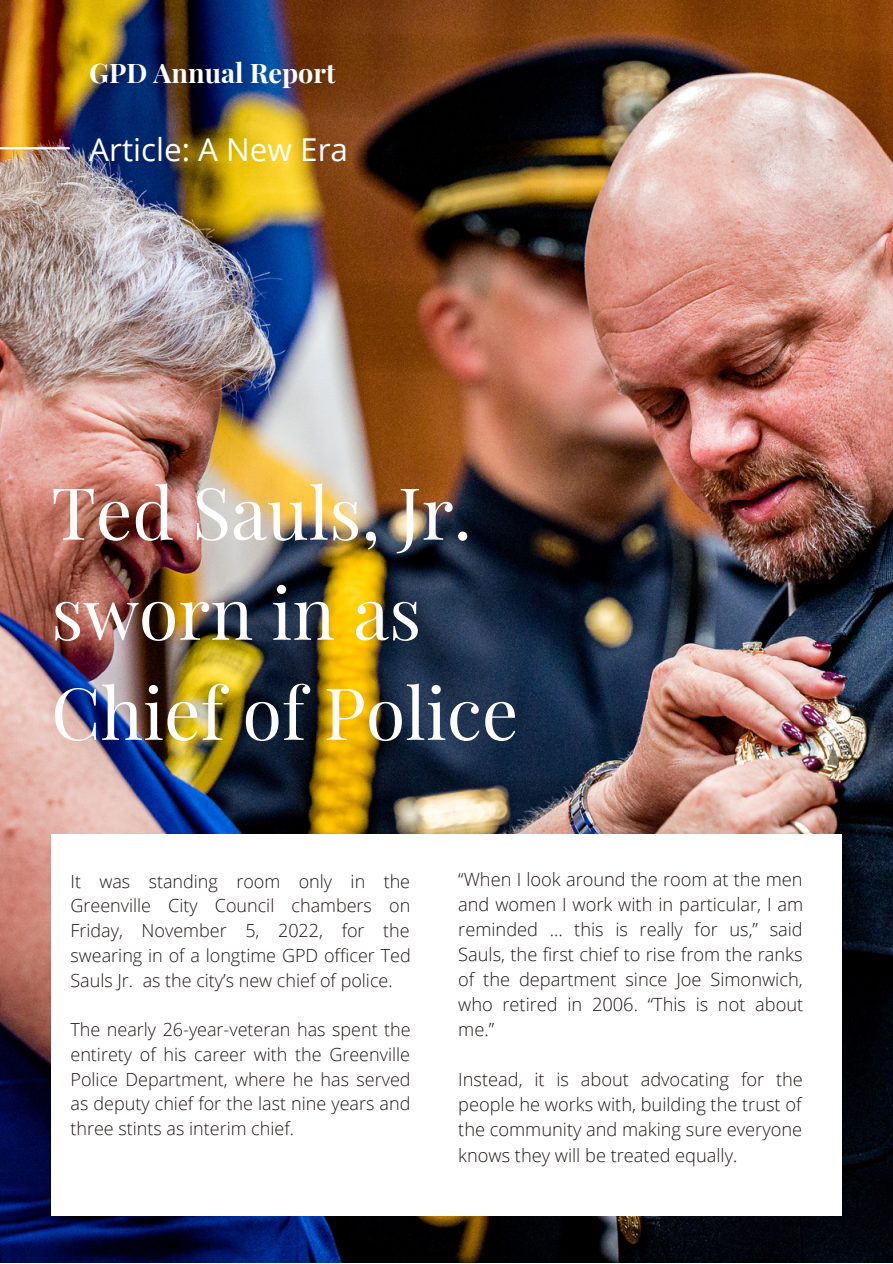
<style>
.page{position:relative;width:893px;height:1264px;background:#fff}
.page>*{position:absolute;margin:0;border:0;box-sizing:border-box;transform-origin:0 0}
.t1{font:72px/100.1px "Playfair Display";color:#fff}
.t2{font:31.5px "Open Sans";color:#fff}
.t3{font:700 27px "Playfair Display";color:#fff}
.t4{font:300 18.3px/25px "Open Sans";color:#201917}
.t5{font:300 18px/24.8px "Open Sans";color:#201917;text-align:justify}
</style>
<div class="page">
<img style="left:0;top:0;width:892px;height:1262px">
<hr style="left:0;top:147px;width:69px;height:2px;background:#fff">
<div style="left:51px;top:834px;width:790px;height:381px;background:#fff"></div>
<p class="t3" style="left:89px;top:54px;width:248px">GPD Annual Report</p>
<p class="t2" style="left:89px;top:127px;width:260px">Article: A New Era</p>
<p class="t1" style="left:51px;top:460px;width:468px">Ted Sauls, Jr. sworn in as<br>Chief of Police</p>
<p class="t5" style="left:70px;top:868px;width:342px">It was standing room only in the Greenville City Council chambers on Friday, November 5, 2022, for the swearing in of a longtime GPD officer Ted Sauls Jr. as the city’s new chief of police.</p>
<p class="t5" style="left:70px;top:1016px;width:342px">The nearly 26-year-veteran has spent the entirety of his career with the Greenville Police Department, where he has served as deputy chief for the last nine years and three stints as interim chief.</p>
<p class="t4" style="left:458px;top:865px;width:346px;text-align:justify">“When I look around the room at the men and women I work with in particular, I am reminded ... this is really for us,” said Sauls, the first chief to rise from the ranks of the department since Joe Simonwich, who retired in 2006. “This is not about me.”</p>
<p class="t4" style="left:458px;top:1066px;width:346px">Instead, it is about advocating for the people he works with, building the trust of</p>
<p class="t4" style="left:458px;top:1116px;width:345px">the community and making sure everyone knows they will be treated equally.</p>
</div>
